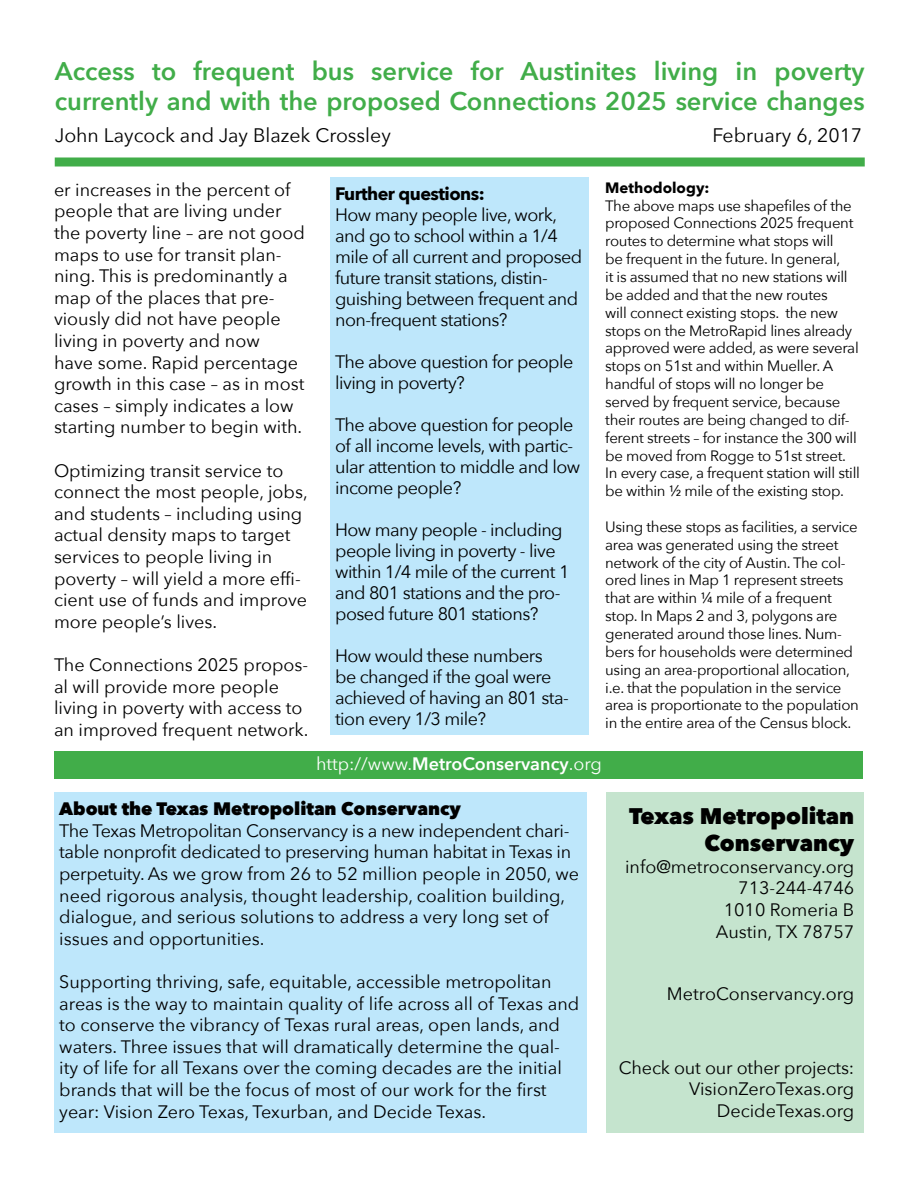
<style>
.page{position:relative;width:918px;height:1188px;background:#fff}
.page>*{position:absolute;margin:0;border:0;box-sizing:border-box;transform-origin:0 0}
.t1{font:600 25.5px/30.6px "Avenir Next";color:#41ad49}
.t2{font:800 22.5px/27px "Avenir Next";color:#000;text-align:right}
.t3{font:19.5px "Avenir Next";color:#000}
.t4{font:18px/21.6px "Avenir Next";color:#000}
.t5{font:18px/21px "Avenir Next";letter-spacing:-.03em;color:#000}
.t6{font:800 18px "Avenir Next";color:#000}
.t7{font:600 18px "Avenir Next";color:#fff}
.t8{font:700 18px "Avenir Next";letter-spacing:-.03em;color:#000}
.t9{font:15px/17.9px "Avenir Next";letter-spacing:-.02em;color:#000}
.t10{font:700 15px "Avenir Next";color:#000}
.s1{font-weight:400}
</style>
<div class="page">
<div style="left:55px;top:793px;width:532px;height:340px;background:#bee7fb"></div>
<div style="left:606px;top:793px;width:257px;height:340px;background:#c5e4ce"></div>
<div style="left:55px;top:158px;width:810px;height:8px;background:#41ad49"></div>
<div style="left:55px;top:751px;width:808px;height:27px;background:#41ad49"></div>
<div style="left:331px;top:178px;width:258px;height:557px;background:#bee7fb"></div>
<h1 class="t1" style="left:55px;top:56px;width:811px">Access to frequent bus service for Austinites living in poverty currently and with the proposed Connections 2025 service changes</h1>
<p class="t3" style="left:55px;top:122px;width:338px">John Laycock and Jay Blazek Crossley</p>
<p class="t3" style="left:713px;top:122px;width:151px">February 6, 2017</p>
<p class="t4" style="left:54px;top:179px;width:252px">er increases in the percent of people that are living under the poverty line – are not good maps to use for transit plan&shy;ning. This is predominantly a map of the places that pre&shy;viously did not have people living in poverty and now<br>have some. Rapid percentage growth in this case – as in most cases – simply indicates a low starting number to begin with.</p>
<p class="t4" style="left:54px;top:460px;width:255px">Optimizing transit service to connect the most people, jobs, and students – including using actual density maps to target services to people living in poverty – will yield a more effi&shy;cient use of funds and improve more people’s lives.</p>
<p class="t4" style="left:54px;top:654px;width:256px">The Connections 2025 propos&shy;al will provide more people living in poverty with access to an improved frequent network.</p>
<p class="t10" style="left:605px;top:178px;width:106px">Methodology:</p>
<p class="t9" style="left:605px;top:197px;width:256px">The above maps use shapefiles of the proposed Connections 2025 frequent routes to determine what stops will<br>be frequent in the future. In general,<br>it is assumed that no new stations will be added and that the new routes<br>will connect existing stops. the new stops on the MetroRapid lines already approved were added, as were several stops on 51st and within Mueller. A handful of stops will no longer be served by frequent service, because their routes are being changed to dif&shy;ferent streets – for instance the 300 will be moved from Rogge to 51st street.<br>In every case, a frequent station will still be within ½ mile of the existing stop.</p>
<p class="t9" style="left:605px;top:518px;width:255px">Using these stops as facilities, a service area was generated using the street network of the city of Austin. The col&shy;ored lines in Map 1 represent streets that are within ¼ mile of a frequent stop. In Maps 2 and 3, polygons are generated around those lines. Num&shy;bers for households were determined using an area-proportional allocation, i.e. that the population in the service area is proportionate to the population in the entire area of the Census block.</p>
<p class="t8" style="left:335px;top:182px;width:151px">Further questions:</p>
<p class="t5" style="left:335px;top:205px;width:249px">How many people live, work, and go to school within a 1/4 mile of all current and proposed future transit stations, distin&shy;guishing between frequent and non-frequent stations?</p>
<p class="t5" style="left:335px;top:352px;width:240px">The above question for people living in poverty?</p>
<p class="t5" style="left:335px;top:415px;width:247px">The above question for people of all income levels, with partic&shy;ular attention to middle and low income people?</p>
<p class="t5" style="left:335px;top:520px;width:236px">How many people - including people living in poverty - live within 1/4 mile of the current 1 and 801 stations and the pro&shy;posed future 801 stations?</p>
<p class="t5" style="left:335px;top:646px;width:235px">How would these numbers<br>be changed if the goal were achieved of having an 801 sta&shy;tion every 1/3 mile?</p>
<p class="t7" style="left:316px;top:752px;width:287px"><span class="s1">http://www.</span>MetroConservancy<span class="s1">.org</span></p>
<p class="t6" style="left:59px;top:797px;width:403px">About the Texas Metropolitan Conservancy</p>
<p class="t4" style="left:59px;top:820px;width:522px">The Texas Metropolitan Conservancy is a new independent chari&shy;table nonprofit dedicated to preserving human habitat in Texas in perpetuity. As we grow from 26 to 52 million people in 2050, we need rigorous analysis, thought leadership, coalition building, dialogue, and serious solutions to address a very long set of issues and opportunities.</p>
<p class="t4" style="left:59px;top:972px;width:522px">Supporting thriving, safe, equitable, accessible metropolitan areas is the way to maintain quality of life across all of Texas and to conserve the vibrancy of Texas rural areas, open lands, and waters. Three issues that will dramatically determine the qual&shy;ity of life for all Texans over the coming decades are the initial brands that will be the focus of most of our work for the first year: Vision Zero Texas, Texurban, and Decide Texas.</p>
<p class="t2" style="left:629px;top:804px;width:226px">Texas Metropolitan<br>Conservancy</p>
<p class="t4" style="left:625px;top:856px;width:231px;text-align:right">info@metroconservancy.org<br>713-244-4746<br>1010 Romeria B<br>Austin, TX 78757</p>
<p class="t4" style="left:667px;top:983px;width:189px">MetroConservancy.org</p>
<p class="t4" style="left:619px;top:1057px;width:237px;text-align:right">Check out our other projects:<br>VisionZeroTexas.org<br>DecideTexas.org</p>
</div>
